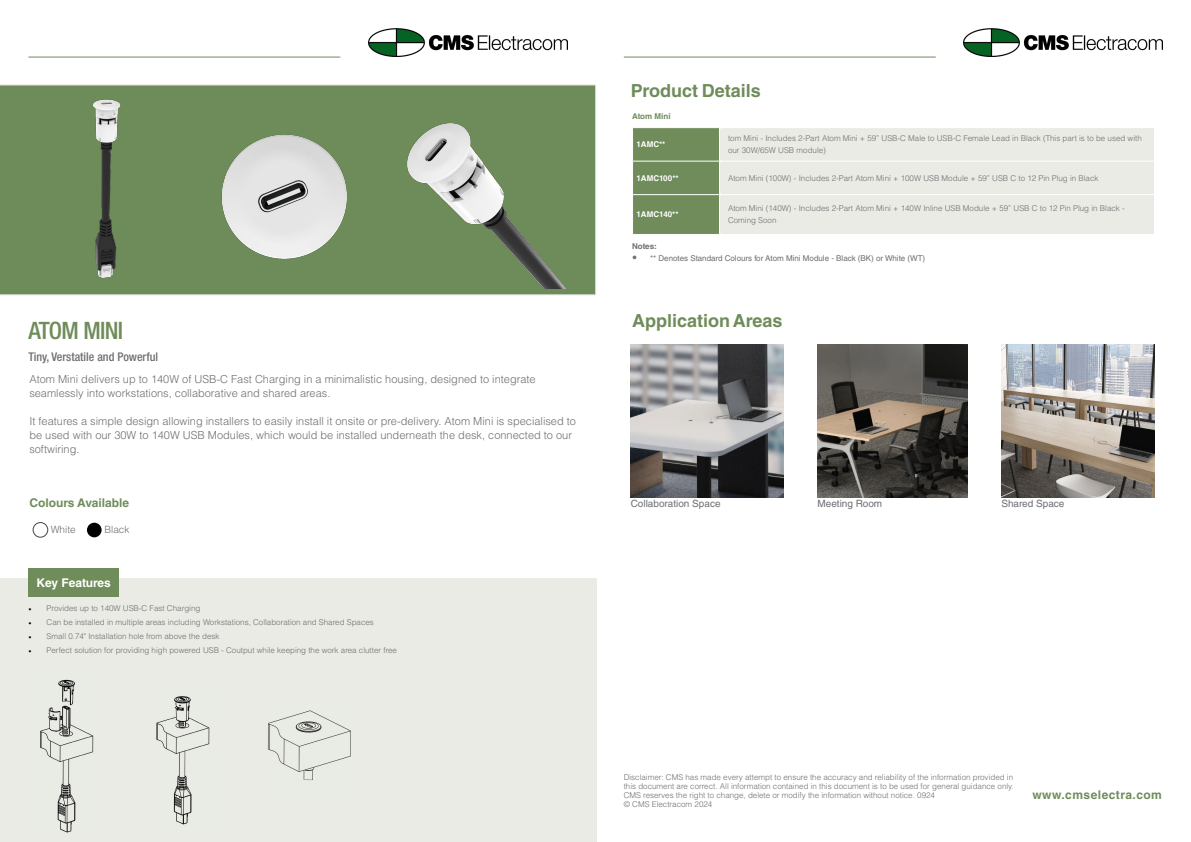
<style>
.page{position:relative;width:1191px;height:842px;background:#fff}
.page>*{position:absolute;margin:0;border:0;box-sizing:border-box;transform-origin:0 0}
.t1{font:500 condensed 24px "Helvetica Neue LT Std";letter-spacing:-.025em;color:#6f8c5a}
.t2{font:700 18px "Helvetica LT Std";color:#6f8c5a}
.t3{font:500 condensed 12px "Helvetica Neue LT Std";color:#6d6e71}
.t4{font:700 12px "Helvetica LT Std";letter-spacing:.04em;color:#6f8c5a}
.t5{font:700 12px "Helvetica LT Std";color:#6f8c5a}
.t6{font:700 12px "Helvetica LT Std";letter-spacing:-.015em;color:#fff}
.t7{font:300 11px/14px "Helvetica LT Std";color:#6d6e71}
.t8{font:10px "Helvetica LT Std";color:#6d6e71}
.t9{font:300 10px "Helvetica LT Std";color:#6d6e71}
.t10{font:300 8px/9px "Helvetica LT Std";color:#6d6e71}
.t11{font:8px "Helvetica LT Std";color:#6d6e71}
.t12{font:700 8px "Helvetica LT Std";color:#fff}
.t13{font:700 8px "Helvetica LT Std";color:#6e8b5a}
.t14{font:700 8px "Helvetica LT Std";color:#6d6e71}
.s1{font-family:"Minion Pro";font-weight:400;color:#000}
.s2{font-weight:300;font-size:10px}
</style>
<div class="page">
<img style="left:368px;top:28px;width:199px;height:29px">
<img style="left:963px;top:28px;width:199px;height:29px">
<hr style="left:624px;top:57px;width:311px;height:1px;background:#6f8c5a">
<hr style="left:28px;top:57px;width:312px;height:1px;background:#6f8c5a">
<div style="left:87px;top:523px;width:15px;height:14px;background:#000;border-radius:50%"></div>
<div style="left:33px;top:522px;width:15px;height:15px;border:1px solid #464547;border-radius:50%"></div>
<svg style="left:196px;top:84px;width:400px;height:211px;background:#7b966a"></svg>
<div style="left:0;top:579px;width:596px;height:263px;background:#eaebe4"></div>
<div style="left:28px;top:568px;width:91px;height:29px;background:#6f8c5a"></div>
<div style="left:720px;top:128px;width:434px;height:106px;background:#eaebe4"></div>
<hr style="left:719px;top:161px;width:436px;height:1px;background:#fff">
<hr style="left:719px;top:194px;width:436px;height:1px;background:#fff">
<div style="left:632px;top:128px;width:88px;height:106px;background:#6f8c5a"></div>
<img style="left:196px;top:94px;width:247px;height:191px">
<img style="left:0;top:84px;width:196px;height:211px">
<img style="left:40px;top:679px;width:54px;height:154px">
<img style="left:156px;top:696px;width:54px;height:129px">
<img style="left:268px;top:710px;width:83px;height:71px">
<img style="left:1001px;top:344px;width:153px;height:153px">
<img style="left:631px;top:344px;width:153px;height:153px">
<img style="left:817px;top:344px;width:150px;height:153px">
<img style="left:402px;top:97px;width:194px;height:191px">
<h1 class="t1" style="left:28px;top:316px;width:96px">ATOM MINI</h1>
<h3 class="t3" style="left:28px;top:349px;width:131px">Tiny, Verstatile and Powerful</h3>
<h3 class="t7" style="left:29px;top:372px;width:508px">Atom Mini delivers up to 140W of USB-C Fast Charging in a minimalistic housing, designed to integrate seamlessly into workstations, collaborative and shared areas.</h3>
<h3 class="t7" style="left:29px;top:414px;width:548px">It features a simple design allowing installers to easily install it onsite or pre-delivery. Atom Mini is specialised to be used with our 30W to 140W USB Modules, which would be installed underneath the desk, connected to our softwiring.</h3>
<h3 class="t5" style="left:29px;top:496px;width:101px">Colours Available</h3>
<p class="t9" style="left:51px;top:523px;width:27px">White</p>
<p class="t9" style="left:104px;top:523px;width:27px">Black</p>
<h3 class="t6" style="left:37px;top:575px;width:76px">Key Features</h3>
<p class="t10" style="left:29px;top:604px;width:173px"><span class="s1">•</span> Provides up to 140W USB-C Fast Charging</p>
<p class="t10" style="left:29px;top:618px;width:347px"><span class="s1">•</span> Can be installed in multiple areas including Workstations, Collaboration and Shared Spaces</p>
<p class="t10" style="left:29px;top:632px;width:192px"><span class="s1">•</span> Small 0.74" Installation hole from above the desk</p>
<p class="t10" style="left:29px;top:646px;width:370px"><span class="s1">•</span> Perfect solution for providing high powered USB - Coutput while keeping the work area clutter free</p>
<h2 class="t2" style="left:631px;top:80px;width:131px">Product Details</h2>
<p class="t13" style="left:632px;top:111px;width:40px">Atom Mini</p>
<p class="t12" style="left:636px;top:140px;width:30px">1AMC**</p>
<p class="t10" style="left:728px;top:132px;width:415px;line-height:12px">tom Mini - Includes 2-Part Atom Mini + 59” USB-C Male to USB-C Female Lead in Black (This part is to be used with our 30W/65W USB module)</p>
<p class="t12" style="left:636px;top:173px;width:44px">1AMC100**</p>
<p class="t10" style="left:728px;top:173px;width:372px">Atom Mini (100W) - Includes 2-Part Atom Mini + 100W USB Module + 59” USB C to 12 Pin Plug in Black</p>
<p class="t12" style="left:636px;top:210px;width:43px">1AMC140**</p>
<p class="t10" style="left:728px;top:202px;width:398px;line-height:12px">Atom Mini (140W) - Includes 2-Part Atom Mini + 140W Inline USB Module + 59” USB C to 12 Pin Plug in Black -<br>Coming Soon</p>
<p class="t14" style="left:632px;top:241px;width:26px">Notes:</p>
<p class="t11" style="left:632px;top:254px;width:295px"><span class="s2">•</span> ** Denotes Standard Colours for Atom Mini Module - Black (BK) or White (WT)</p>
<h2 class="t2" style="left:632px;top:310px;width:152px">Application Areas</h2>
<p class="t8" style="left:631px;top:498px;width:91px">Collaboration Space</p>
<p class="t8" style="left:817px;top:498px;width:66px">Meeting Room</p>
<p class="t8" style="left:1001px;top:498px;width:65px">Shared Space</p>
<p class="t10" style="left:623px;top:772px;width:391px">Disclaimer: CMS has made every attempt to ensure the accuracy and reliability of the information provided in this document are correct. All information contained in this document is to be used for general guidance only.<br>CMS reserves the right to change, delete or modify the information without notice. 0924<br>© CMS Electracom 2024</p>
<h3 class="t4" style="left:1032px;top:787px;width:131px">www.cmselectra.com</h3>
</div>
